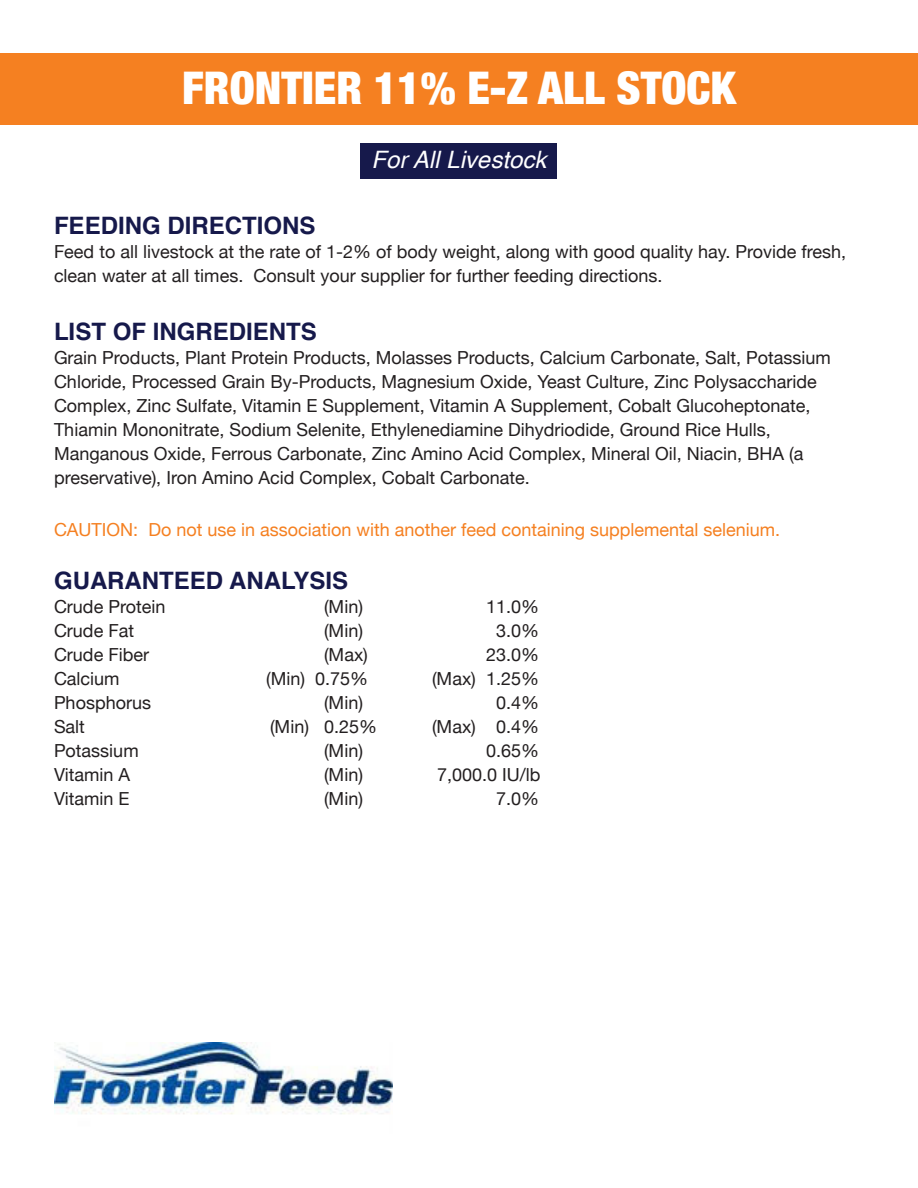
<style>
.page{position:relative;width:918px;height:1188px;background:#fff}
.page>*{position:absolute;margin:0;border:0;box-sizing:border-box;transform-origin:0 0}
.t1{font:900 condensed 45px "Helvetica Neue";color:#fff}
.t2{font:700 24px "Helvetica";color:#16194b}
.t3{font:italic 24px "Helvetica";color:#fff}
.t4{font:18px/24px "Helvetica Neue";color:#231f20}
.t5{font:18px "Helvetica Neue";color:#f58021}
</style>
<div class="page">
<div style="left:361px;top:143px;width:196px;height:36px;background:#16194b"></div>
<div style="left:0;top:53px;width:918px;height:72px;background:#f58021"></div>
<img style="left:54px;top:1042px;width:339px;height:73px">
<p class="t1" style="left:182px;top:51px;width:555px">FRONTIER 11% E-Z ALL STOCK</p>
<p class="t3" style="left:372px;top:141px;width:176px">For All Livestock</p>
<p class="t2" style="left:54px;top:206px;width:263px">FEEDING DIRECTIONS</p>
<p class="t4" style="left:54px;top:241px;width:794px">Feed to all livestock at the rate of 1-2% of body weight, along with good quality hay. Provide fresh, clean water at all times. Consult your supplier for further feeding directions.</p>
<p class="t2" style="left:54px;top:312px;width:264px">LIST OF INGREDIENTS</p>
<p class="t4" style="left:54px;top:346px;width:778px">Grain Products, Plant Protein Products, Molasses Products, Calcium Carbonate, Salt, Potassium Chloride, Processed Grain By-Products, Magnesium Oxide, Yeast Culture, Zinc Polysaccharide Complex, Zinc Sulfate, Vitamin E Supplement, Vitamin A Supplement, Cobalt Glucoheptonate, Thiamin Mononitrate, Sodium Selenite, Ethylenediamine Dihydriodide, Ground Rice Hulls, Manganous Oxide, Ferrous Carbonate, Zinc Amino Acid Complex, Mineral Oil, Niacin, BHA (a preservative), Iron Amino Acid Complex, Cobalt Carbonate.</p>
<p class="t5" style="left:54px;top:517px;width:728px">CAUTION: Do not use in association with another feed containing supplemental selenium.</p>
<p class="t2" style="left:54px;top:561px;width:296px">GUARANTEED ANALYSIS</p>
<p class="t4" style="left:54px;top:596px;width:113px">Crude Protein</p>
<p class="t4" style="left:324px;top:596px;width:41px">(Min)</p>
<p class="t4" style="left:486px;top:596px;width:55px">11.0%</p>
<p class="t4" style="left:54px;top:620px;width:82px">Crude Fat</p>
<p class="t4" style="left:324px;top:620px;width:41px">(Min)</p>
<p class="t4" style="left:496px;top:620px;width:45px">3.0%</p>
<p class="t4" style="left:54px;top:644px;width:97px">Crude Fiber</p>
<p class="t4" style="left:324px;top:644px;width:45px">(Max)</p>
<p class="t4" style="left:486px;top:644px;width:55px">23.0%</p>
<p class="t4" style="left:54px;top:668px;width:67px">Calcium</p>
<p class="t4" style="left:266px;top:668px;width:104px">(Min) 0.75%</p>
<p class="t4" style="left:432px;top:668px;width:109px">(Max) 1.25%</p>
<p class="t4" style="left:54px;top:692px;width:99px">Phosphorus</p>
<p class="t4" style="left:324px;top:692px;width:41px">(Min)</p>
<p class="t4" style="left:496px;top:692px;width:45px">0.4%</p>
<p class="t4" style="left:54px;top:716px;width:32px">Salt</p>
<p class="t4" style="left:270px;top:716px;width:109px">(Min) 0.25%</p>
<p class="t4" style="left:432px;top:716px;width:109px">(Max) 0.4%</p>
<p class="t4" style="left:54px;top:740px;width:86px">Potassium</p>
<p class="t4" style="left:324px;top:740px;width:41px">(Min)</p>
<p class="t4" style="left:486px;top:740px;width:55px">0.65%</p>
<p class="t4" style="left:54px;top:764px;width:78px">Vitamin A</p>
<p class="t4" style="left:324px;top:764px;width:41px">(Min)</p>
<p class="t4" style="left:437px;top:764px;width:105px">7,000.0 IU/lb</p>
<p class="t4" style="left:54px;top:788px;width:77px">Vitamin E</p>
<p class="t4" style="left:324px;top:788px;width:41px">(Min)</p>
<p class="t4" style="left:496px;top:788px;width:45px">7.0%</p>
</div>
